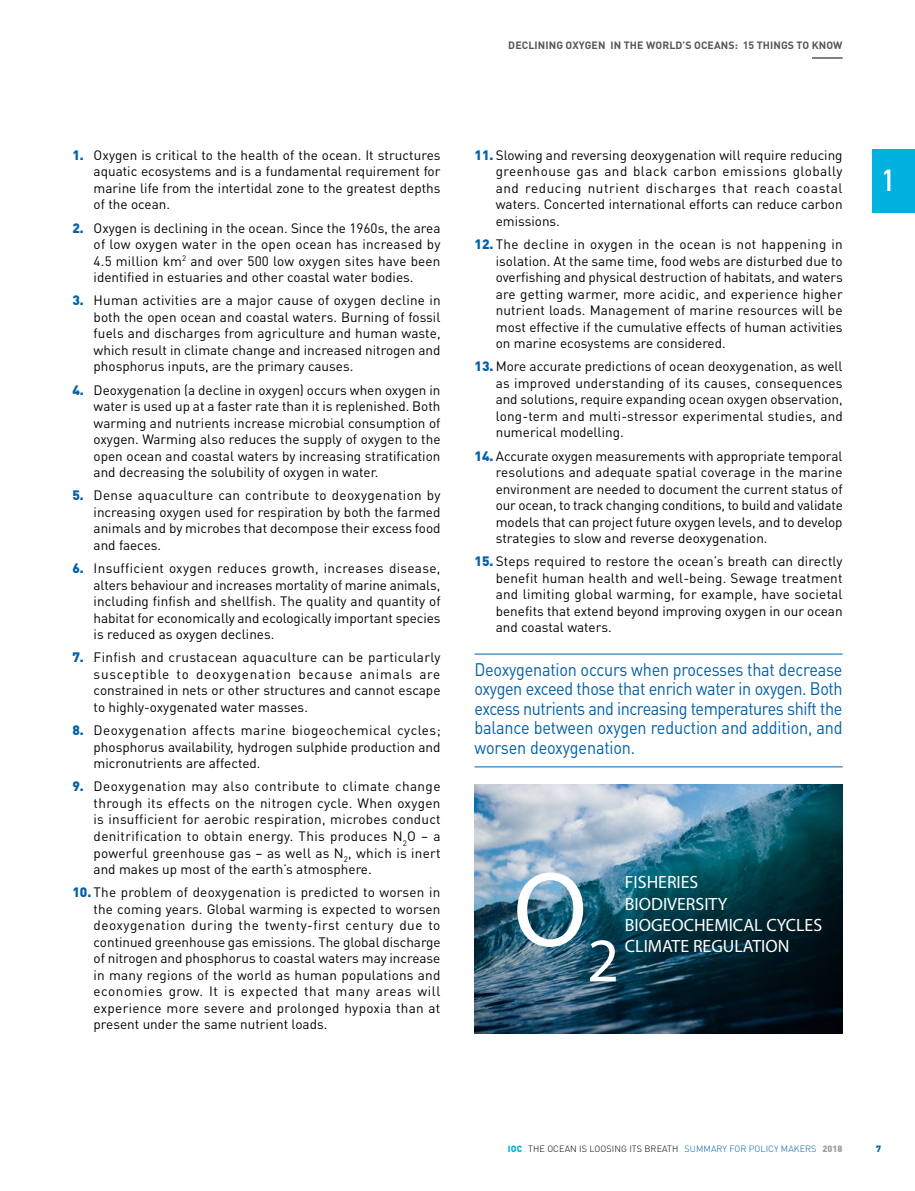
<style>
.page{position:relative;width:915px;height:1191px;background:#fff}
.page>*{position:absolute;margin:0;border:0;box-sizing:border-box;transform-origin:0 0}
.t1{font:106.8px "Myriad Pro";color:#fff}
.t2{font:700 30px "DIN Condensed";color:#fff}
.t3{font:18px/19.5px "DINOT";letter-spacing:-.01em;color:#0060a9;text-align:justify;scale:.9 1}
.t4{font:17.85px/21.5px "Myriad Pro";color:#fff}
.t5{font:13.5px/16.5px "DINOT";color:#000;text-align:justify}
.t6{font:700 10.5px "DINOT";letter-spacing:.01em;color:#575756}
.t7{font:300 9px "DINOT";letter-spacing:.01em;color:#000}
.t8{font:900 9px "DINOT";color:#0060a9}
.s1{font-weight:900;color:#0060a9}
.s2{font-weight:900;color:#00b2dd}
.s3{color:#0060a9}
.s4{font-weight:900;color:#9d9d9c}
</style>
<div class="page">
<hr style="left:811px;top:57px;width:31px;height:2px;background:#575756">
<div style="left:872px;top:149px;width:42px;height:64px;background:#00b2dd"></div>
<hr style="left:474px;top:653px;width:368px;height:1px;background:#0060a9">
<hr style="left:474px;top:766px;width:368px;height:1px;background:#0060a9">
<img style="left:474px;top:784px;width:368px;height:249px">
<p class="t6" style="left:508px;top:38px;width:335px">DECLINING OXYGEN IN THE WORLD’S OCEANS: 15 THINGS TO KNOW</p>
<p class="t5" style="left:94px;top:146px;width:348px;text-indent:-21px"><span class="s1">1.</span> Oxygen is critical to the health of the ocean. It structures aquatic ecosystems and is a fundamental requirement for marine life from the intertidal zone to the greatest depths of the ocean.</p>
<p class="t5" style="left:94px;top:219px;width:348px;text-indent:-21px"><span class="s1">2.</span> Oxygen is declining in the ocean. Since the 1960s, the area of low oxygen water in the open ocean has increased by 4.5 million km<sup>2</sup> and over 500 low oxygen sites have been identified in estuaries and other coastal water bodies.</p>
<p class="t5" style="left:94px;top:292px;width:348px;text-indent:-21px"><span class="s1">3.</span> Human activities are a major cause of oxygen decline in both the open ocean and coastal waters. Burning of fossil fuels and discharges from agriculture and human waste, which result in climate change and increased nitrogen and phosphorus inputs, are the primary causes.</p>
<p class="t5" style="left:94px;top:381px;width:348px;text-indent:-21px"><span class="s1">4.</span> Deoxygenation (a decline in oxygen) occurs when oxygen in water is used up at a faster rate than it is replenished. Both warming and nutrients increase microbial consumption of oxygen. Warming also reduces the supply of oxygen to the open ocean and coastal waters by increasing stratification and decreasing the solubility of oxygen in water.</p>
<p class="t5" style="left:94px;top:486px;width:348px;text-indent:-21px"><span class="s1">5.</span> Dense aquaculture can contribute to deoxygenation by increasing oxygen used for respiration by both the farmed animals and by microbes that decompose their excess food and faeces.</p>
<p class="t5" style="left:94px;top:559px;width:348px;text-indent:-21px"><span class="s1">6.</span> Insufficient oxygen reduces growth, increases disease, alters behaviour and increases mortality of marine animals, including finfish and shellfish. The quality and quantity of habitat for economically and ecologically important species is reduced as oxygen declines.</p>
<p class="t5" style="left:94px;top:648px;width:348px;text-indent:-21px"><span class="s1">7.</span> Finfish and crustacean aquaculture can be particularly susceptible to deoxygenation because animals are constrained in nets or other structures and cannot escape to highly-oxygenated water masses.</p>
<p class="t5" style="left:94px;top:721px;width:348px;text-indent:-21px"><span class="s1">8.</span> Deoxygenation affects marine biogeochemical cycles; phosphorus availability, hydrogen sulphide production and micronutrients are affected.</p>
<p class="t5" style="left:94px;top:777px;width:348px;text-indent:-21px"><span class="s1">9.</span> Deoxygenation may also contribute to climate change through its effects on the nitrogen cycle. When oxygen is insufficient for aerobic respiration, microbes conduct denitrification to obtain energy. This produces N<sub>2</sub>O – a powerful greenhouse gas – as well as N<sub>2</sub>, which is inert and makes up most of the earth’s atmosphere.</p>
<p class="t5" style="left:94px;top:883px;width:348px;text-indent:-21px"><span class="s1">10.</span> The problem of deoxygenation is predicted to worsen in the coming years. Global warming is expected to worsen deoxygenation during the twenty-first century due to continued greenhouse gas emissions. The global discharge of nitrogen and phosphorus to coastal waters may increase in many regions of the world as human populations and economies grow. It is expected that many areas will experience more severe and prolonged hypoxia than at present under the same nutrient loads.</p>
<p class="t5" style="left:495px;top:146px;width:348px;text-indent:-21px"><span class="s1">11.</span> Slowing and reversing deoxygenation will require reducing greenhouse gas and black carbon emissions globally and reducing nutrient discharges that reach coastal waters. Concerted international efforts can reduce carbon emissions.</p>
<p class="t5" style="left:495px;top:235px;width:348px;text-indent:-21px"><span class="s1">12.</span> The decline in oxygen in the ocean is not happening in isolation. At the same time, food webs are disturbed due to overfishing and physical destruction of habitats, and waters are getting warmer, more acidic, and experience higher nutrient loads. Management of marine resources will be most effective if the cumulative effects of human activities on marine ecosystems are considered.</p>
<p class="t5" style="left:495px;top:357px;width:348px;text-indent:-21px"><span class="s1">13.</span> More accurate predictions of ocean deoxygenation, as well as improved understanding of its causes, consequences and solutions, require expanding ocean oxygen observation, long-term and multi-stressor experimental studies, and numerical modelling.</p>
<p class="t5" style="left:495px;top:447px;width:348px;text-indent:-21px"><span class="s1">14.</span> Accurate oxygen measurements with appropriate temporal resolutions and adequate spatial coverage in the marine environment are needed to document the current status of our ocean, to track changing conditions, to build and validate models that can project future oxygen levels, and to develop strategies to slow and reverse deoxygenation.</p>
<p class="t5" style="left:495px;top:552px;width:348px;text-indent:-21px"><span class="s1">15.</span> Steps required to restore the ocean’s breath can directly benefit human health and well-being. Sewage treatment and limiting global warming, for example, have societal benefits that extend beyond improving oxygen in our ocean and coastal waters.</p>
<p class="t3" style="left:474px;top:658px;width:410px">Deoxygenation occurs when processes that decrease oxygen exceed those that enrich water in oxygen. Both excess nutrients and increasing temperatures shift the balance between oxygen reduction and addition, and worsen deoxygenation.</p>
<h1 class="t1" style="left:513px;top:844px;width:107px">O<sub>2</sub></h1>
<h3 class="t4" style="left:624px;top:871px;width:199px">FISHERIES<br>BIODIVERSITY<br>BIOGEOCHEMICAL CYCLES<br>CLIMATE REGULATION</h3>
<h2 class="t2" style="left:882px;top:160px;width:13px">1</h2>
<p class="t7" style="left:507px;top:1142px;width:336px"><span class="s2">IOC</span> THE OCEAN IS LOOSING ITS BREATH <span class="s3">SUMMARY FOR POLICY MAKERS</span> <span class="s4">2018</span></p>
<p class="t8" style="left:876px;top:1142px;width:7px">7</p>
</div>
